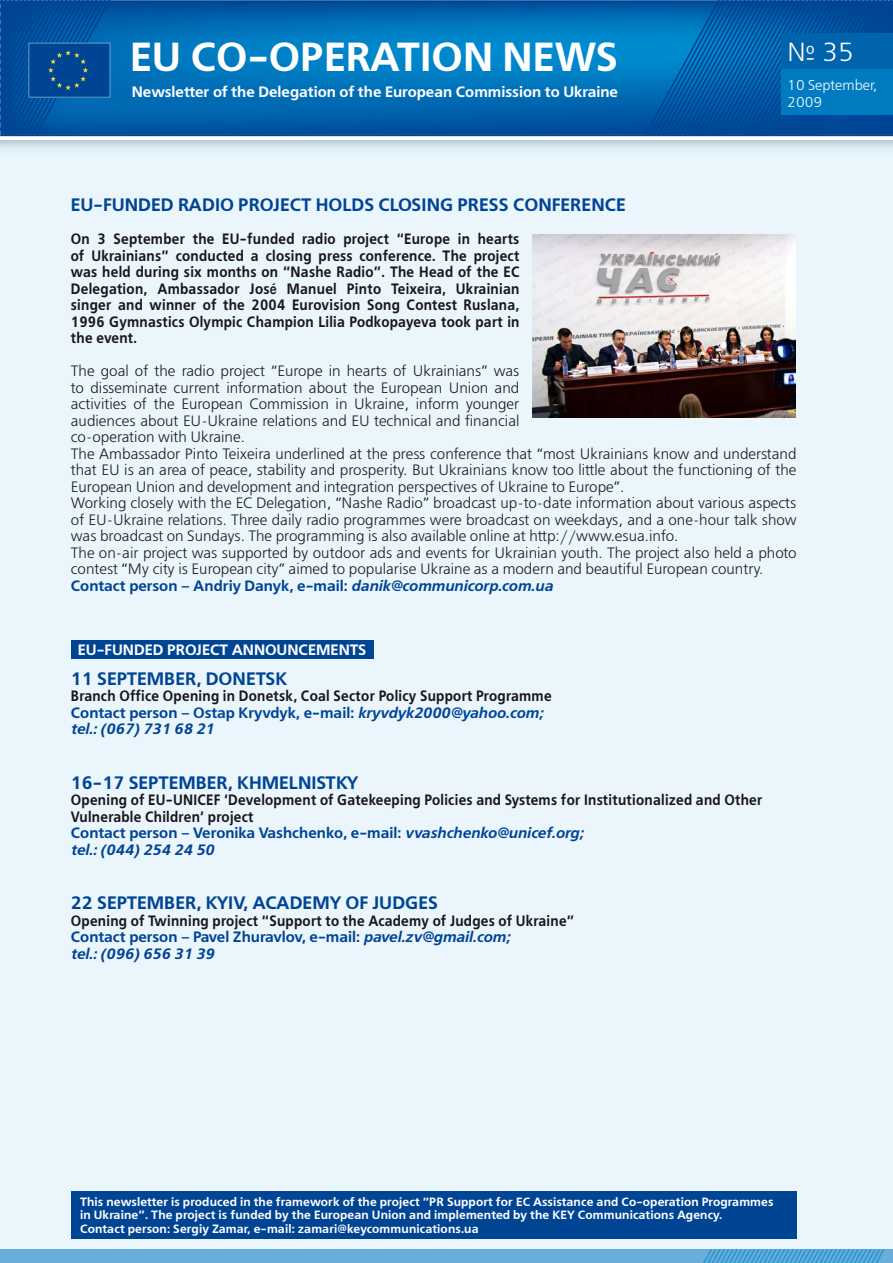
<style>
.page{position:relative;width:893px;height:1263px;background:#fff}
.page>*{position:absolute;margin:0;border:0;box-sizing:border-box;transform-origin:0 0}
.t1{font:700 40.5px "Free Set C";color:#fff}
.t2{font:26.1px "Free Set C";color:#fff}
.t3{font:700 18px "Free Set C";color:#004494}
.t4{font:15px/16.5px "Free Set C";color:#1a171b}
.t5{font:700 15px/16.5px "Free Set C";letter-spacing:.02em;color:#1a171b;scale:.9 1}
.t6{font:700 15px "Free Set C";color:#fff}
.t7{font:14.25px/17.1px "Free Set C";color:#fff}
.t8{font:700 12px/13.5px "Free Set C";letter-spacing:.01em;color:#fff}
.s1{font-family:"Franklin Gothic";font-weight:500}
.s2{font-weight:700;color:#004494}
.s3{font-weight:700;font-style:italic;color:#004494}
.s4{color:#004494}
.s5{font-style:italic;color:#004494}
</style>
<div class="page">
<div style="left:0;top:141px;width:893px;height:1122px;background:#eaf6fc"></div>
<div style="left:0;top:1249px;width:893px;height:14px;background:#6aacda"></div>
<svg style="left:0;top:141px;width:893px;height:9px"></svg>
<img style="left:110px;top:0;width:783px;height:135px">
<svg style="left:644px;top:0;width:248px;height:136px;background:#005aa6"></svg>
<svg style="left:703px;top:1249px;width:182px;height:14px"></svg>
<div style="left:781px;top:33px;width:112px;height:82px;background:#007bc2"></div>
<div style="left:781px;top:33px;width:112px;height:36px;background:#0064ad"></div>
<svg style="left:0;top:0;width:110px;height:136px;background:#04509b"></svg>
<div style="left:71px;top:640px;width:303px;height:19px;background:#004494"></div>
<img style="left:532px;top:234px;width:264px;height:183px">
<div style="left:71px;top:1191px;width:725px;height:47px;background:#004494"></div>
<h1 class="t1" style="left:130px;top:32px;width:165px">EU Co-operation</h1>
<h1 class="t1" style="left:503px;top:32px;width:59px">News</h1>
<p class="t6" style="left:132px;top:83px;width:488px">Newsletter of the Delegation of the European Commission to Ukraine</p>
<h2 class="t2" style="left:787px;top:37px;width:69px">№ 35</h2>
<p class="t7" style="left:787px;top:76px;width:92px">10 September,<br>2009</p>
<p class="t3" style="left:71px;top:194px;width:556px">EU-FUNDED RADIO PROJECT HOLDS CLOSING PRESS CONFERENCE</p>
<p class="t5" style="left:71px;top:231px;width:500px;text-align:justify">On 3 September the EU-funded radio project “Europe in hearts of Ukrainians” conducted a closing press conference. The project was held during six months on “Nashe Radio”. The Head of the EC Delegation, Ambassador Jos<span class="s1">é</span> Manuel Pinto Teixeira, Ukrainian singer and winner of the 2004 Eurovision Song Contest Ruslana, 1996 Gymnastics Olympic Champion Lilia Podkopayeva took part in the event.</p>
<p class="t4" style="left:71px;top:363px;width:727px">The goal of the radio project “Europe in hearts of Ukrainians” was<br>to disseminate current information about the European Union and<br>activities of the European Commission in Ukraine, inform younger<br>audiences about EU-Ukraine relations and EU technical and financial<br>co-operation with Ukraine.<br>The Ambassador Pinto Teixeira underlined at the press conference that “most Ukrainians know and understand that EU is an area of peace, stability and prosperity. But Ukrainians know too little about the functioning of the European Union and development and integration perspectives of Ukraine to Europe”.<br>Working closely with the EC Delegation, “Nashe Radio” broadcast up-to-date information about various aspects of EU-Ukraine relations. Three daily radio programmes were broadcast on weekdays, and a one-hour talk show was broadcast on Sundays. The programming is also available online at http://www.esua.info.<br>The on-air project was supported by outdoor ads and events for Ukrainian youth. The project also held a photo contest “My city is European city” aimed to popularise Ukraine as a modern and beautiful European country.<br><span class="s2">Contact person – Andriy Danyk, e-mail:</span> <span class="s3">danik@communicorp.com.ua</span></p>
<p class="t6" style="left:78px;top:641px;width:290px">EU-FUNDED PROJECT ANNOUNCEMENTS</p>
<p class="t3" style="left:71px;top:667px;width:49px">11 September</p>
<p class="t3" style="left:196px;top:667px;width:35px">, Donetsk</p>
<p class="t5" style="left:71px;top:688px;width:536px">Branch Office Opening in Donetsk, Coal Sector Policy Support Programme<br><span class="s4">Contact person – Ostap Kryvdyk, e-mail:</span> <span class="s5">kryvdyk2000@yahoo.com; tel.: (067) 731 68 21</span></p>
<p class="t3" style="left:71px;top:772px;width:80px">16-17 September</p>
<p class="t3" style="left:228px;top:772px;width:34px">, Khmelnistky</p>
<p class="t5" style="left:71px;top:792px;width:770px">Opening of EU-UNICEF ‘Development of Gatekeeping Policies and Systems for Institutionalized and Other Vulnerable Children’ project<br><span class="s4">Contact person – Veronika Vashchenko, e-mail:</span> <span class="s5">vvashchenko@unicef.org;<br>tel.: (044) 254 24 50</span></p>
<p class="t3" style="left:71px;top:892px;width:49px">22 September</p>
<p class="t3" style="left:196px;top:892px;width:83px">, Kyiv, Academy</p>
<p class="t3" style="left:345px;top:892px;width:47px">of Judges</p>
<p class="t5" style="left:71px;top:913px;width:561px">Opening of Twinning project “Support to the Academy of Judges of Ukraine”<br><span class="s4">Contact person – Pavel Zhuravlov, e-mail:</span> <span class="s5">pavel.zv@gmail.com;<br>tel.: (096) 656 31 39</span></p>
<p class="t8" style="left:80px;top:1195px;width:695px">This newsletter is produced in the framework of the project “PR Support for EC Assistance and Co-operation Programmes in Ukraine”. The project is funded by the European Union and implemented by the KEY Communications Agency.<br>Contact person: Sergiy Zamar, e-mail: zamari@keycommunications.ua</p>
</div>
